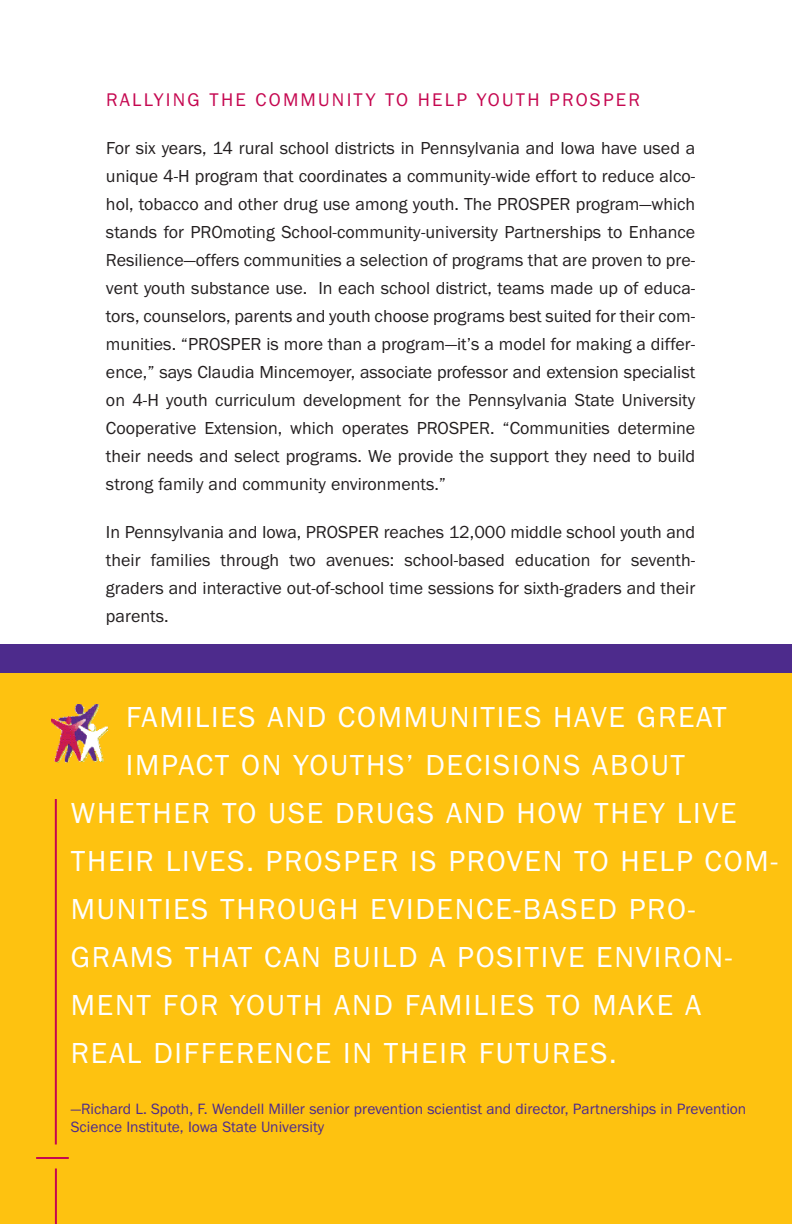
<style>
.page{position:relative;width:792px;height:1224px;background:#fff}
.page>*{position:absolute;margin:0;border:0;box-sizing:border-box;transform-origin:0 0}
.t1{font:30px "Franklin Gothic";letter-spacing:.06em;color:#fff}
.t2{font:19px "Franklin Gothic";letter-spacing:.115em;color:#c50750}
.t3{font:18px/28px "Franklin Gothic";color:#231f20;text-align:justify}
.t4{font:15.6px/18.6px "Franklin Gothic";color:#4d2b8c}
</style>
<div class="page">
<div style="left:0;top:667px;width:792px;height:557px;background:#fec210"></div>
<div style="left:0;top:644px;width:792px;height:29px;background:#4d2b8c"></div>
<hr style="left:55px;top:799px;width:2px;height:345px;background:#c50750">
<hr style="left:36px;top:1157px;width:33px;height:2px;background:#c50750">
<hr style="left:55px;top:1169px;width:2px;height:55px;background:#c50750">
<img style="left:51px;top:704px;width:56px;height:58px">
<p class="t2" style="left:106px;top:89px;width:536px">RALLYING THE COMMUNITY TO HELP YOUTH PROSPER</p>
<p class="t3" style="left:106px;top:134px;width:591px">For six years, 14 rural school districts in Pennsylvania and Iowa have used a unique 4-H program that coordinates a community-wide effort to reduce alco&shy;hol, tobacco and other drug use among youth. The PROSPER program—which stands for PROmoting School-community-university Partnerships to Enhance Resilience—offers communities a selection of programs that are proven to pre&shy;vent youth substance use. In each school district, teams made up of educa&shy;tors, counselors, parents and youth choose programs best suited for their com&shy;munities. “PROSPER is more than a program—it’s a model for making a differ&shy;ence,” says Claudia Mincemoyer, associate professor and extension specialist on 4-H youth curriculum development for the Pennsylvania State University Cooperative Extension, which operates PROSPER. “Communities determine their needs and select programs. We provide the support they need to build strong family and community environments.”</p>
<p class="t3" style="left:106px;top:518px;width:591px">In Pennsylvania and Iowa, PROSPER reaches 12,000 middle school youth and their families through two avenues: school-based education for seventh&shy;graders and interactive out-of-school time sessions for sixth-graders and their parents.</p>
<h1 class="t1" style="left:126px;top:699px;width:602px">FAMILIES AND COMMUNITIES HAVE GREAT</h1>
<h1 class="t1" style="left:126px;top:747px;width:561px">IMPACT ON YOUTHS’ DECISIONS ABOUT</h1>
<h1 class="t1" style="left:71px;top:795px;width:667px">WHETHER TO USE DRUGS AND HOW THEY LIVE</h1>
<h1 class="t1" style="left:71px;top:843px;width:709px">THEIR LIVES. PROSPER IS PROVEN TO HELP COM-</h1>
<h1 class="t1" style="left:71px;top:891px;width:626px">MUNITIES THROUGH EVIDENCE-BASED PRO-</h1>
<h1 class="t1" style="left:71px;top:939px;width:663px">GRAMS THAT CAN BUILD A POSITIVE ENVIRON-</h1>
<h1 class="t1" style="left:71px;top:987px;width:632px">MENT FOR YOUTH AND FAMILIES TO MAKE A</h1>
<h1 class="t1" style="left:71px;top:1035px;width:547px">REAL DIFFERENCE IN THEIR FUTURES.</h1>
<p class="t4" style="left:71px;top:1099px;width:677px">—Richard L. Spoth, F. Wendell Miller senior prevention scientist and director, Partnerships in Prevention<br>Science Institute, Iowa State University</p>
</div>
